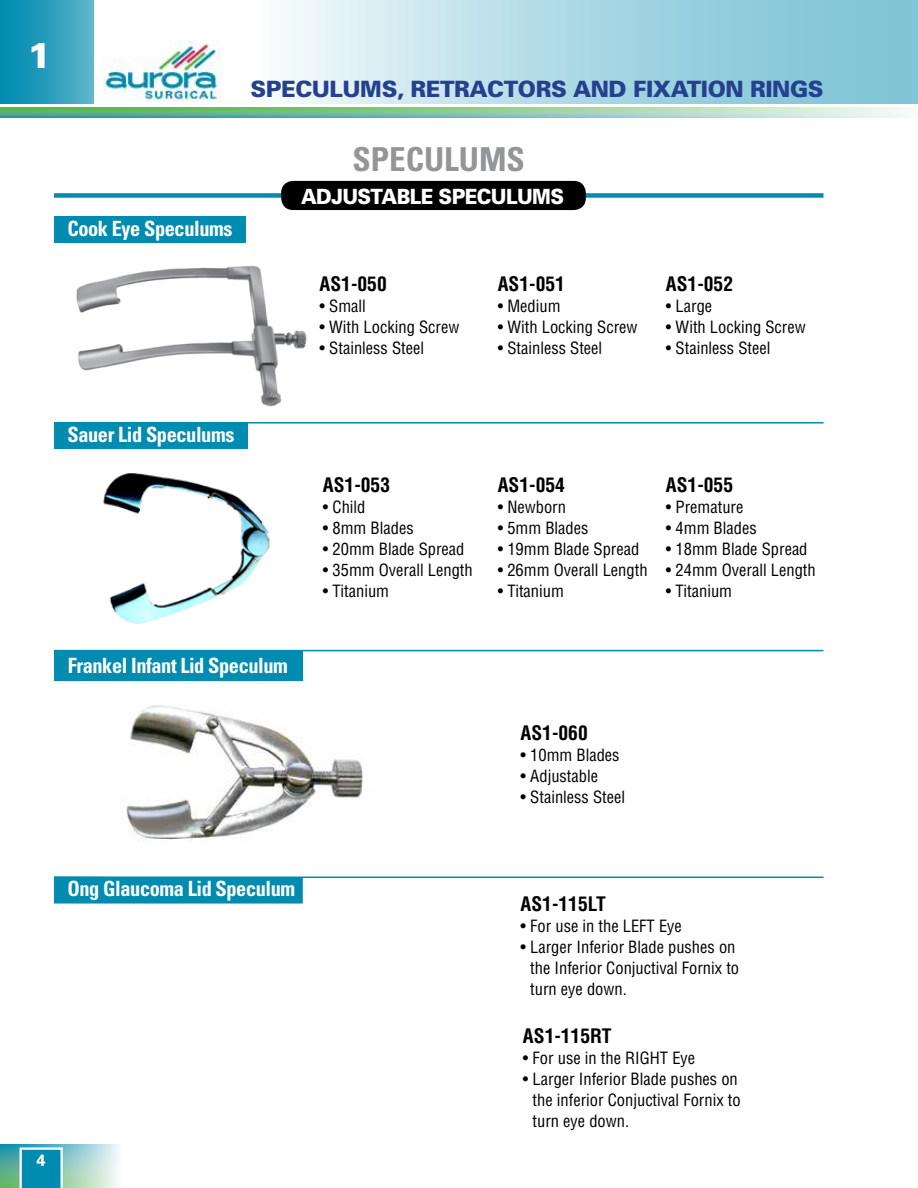
<style>
.page{position:relative;width:918px;height:1188px;background:#fff}
.page>*{position:absolute;margin:0;border:0;box-sizing:border-box;transform-origin:0 0}
.t1{font:900 36px "Univers";color:#fff}
.t2{font:700 condensed 33px "Univers";color:#939598}
.t3{font:900 22.5px "Univers";letter-spacing:-.02em;color:#25408f}
.t4{font:700 condensed 21px "Univers";letter-spacing:-.02em;color:#fff}
.t5{font:900 21px "Univers";letter-spacing:-.03em;color:#fff;scale:.9 1}
.t6{font:700 condensed 19.5px "Helvetica";color:#000}
.t7{font:condensed 16.5px/21px "Helvetica";color:#000}
.t8{font:700 16.5px "Univers";color:#fff}
</style>
<div class="page">
<svg style="left:0;top:1145px;width:119px;height:43px;background:#9fd0c4"></svg>
<svg style="left:0;top:0;width:94px;height:104px;background:#2a9dbc"></svg>
<svg style="left:20px;top:1148px;width:43px;height:40px;background:#229aba"></svg>
<div style="left:253px;top:0;width:665px;height:104px;background:linear-gradient(to right,#f1f8fa,#71bed2)"></div>
<img style="left:102px;top:41px;width:119px;height:60px">
<svg style="left:0;top:107px;width:910px;height:11px;background:#8dc9a7"></svg>
<img style="left:123px;top:705px;width:240px;height:136px">
<img style="left:76px;top:265px;width:231px;height:142px">
<hr style="left:54px;top:422px;width:770px;height:2px;background:#008bb0">
<div style="left:54px;top:422px;width:194px;height:27px;background:#008bb0"></div>
<hr style="left:54px;top:650px;width:770px;height:1px;background:#008bb0">
<div style="left:54px;top:650px;width:249px;height:31px;background:#008bb0"></div>
<div style="left:54px;top:193px;width:770px;height:5px;background:#008bb0"></div>
<div style="left:54px;top:216px;width:192px;height:27px;background:#008bb0"></div>
<div style="left:281px;top:181px;width:305px;height:29px;background:#000;border-radius:12px"></div>
<img style="left:103px;top:473px;width:167px;height:151px">
<hr style="left:54px;top:877px;width:770px;height:1px;background:#008bb0">
<div style="left:54px;top:878px;width:249px;height:26px;background:#008bb0"></div>
<p class="t1" style="left:27px;top:33px;width:26px">1</p>
<p class="t4" style="left:68px;top:215px;width:167px">Cook Eye Speculums</p>
<p class="t3" style="left:251px;top:75px;width:574px">SPECULUMS, RETRACTORS AND FIXATION RINGS</p>
<p class="t2" style="left:353px;top:139px;width:174px">SPECULUMS</p>
<p class="t5" style="left:301px;top:183px;width:62px">ADJUSTA</p>
<p class="t5" style="left:397px;top:183px;width:78px">BLE SPECULUM</p>
<p class="t5" style="left:551px;top:183px;width:17px">S</p>
<p class="t6" style="left:320px;top:272px;width:69px">AS1-050</p>
<p class="t7" style="left:320px;top:295px;width:48px">• Small</p>
<p class="t7" style="left:320px;top:316px;width:141px">• With Locking Screw</p>
<p class="t7" style="left:320px;top:337px;width:106px">• Stainless Steel</p>
<p class="t6" style="left:498px;top:272px;width:69px">AS1-051</p>
<p class="t7" style="left:498px;top:295px;width:64px">• Medium</p>
<p class="t7" style="left:498px;top:316px;width:141px">• With Locking Screw</p>
<p class="t7" style="left:498px;top:337px;width:106px">• Stainless Steel</p>
<p class="t6" style="left:666px;top:272px;width:69px">AS1-052</p>
<p class="t7" style="left:666px;top:295px;width:48px">• Large</p>
<p class="t7" style="left:666px;top:316px;width:141px">• With Locking Screw</p>
<p class="t7" style="left:666px;top:337px;width:106px">• Stainless Steel</p>
<p class="t4" style="left:68px;top:421px;width:168px">Sauer Lid Speculums</p>
<p class="t4" style="left:68px;top:652px;width:222px">Frankel Infant Lid Speculum</p>
<p class="t6" style="left:323px;top:473px;width:69px">AS1-053</p>
<p class="t7" style="left:323px;top:496px;width:44px">• Child</p>
<p class="t7" style="left:323px;top:517px;width:92px">• 8mm Blades</p>
<p class="t7" style="left:323px;top:538px;width:143px">• 20mm Blade Spread</p>
<p class="t7" style="left:323px;top:559px;width:151px">• 35mm Overall Length</p>
<p class="t7" style="left:323px;top:580px;width:68px">• Titanium</p>
<p class="t6" style="left:498px;top:473px;width:69px">AS1-054</p>
<p class="t7" style="left:498px;top:496px;width:70px">• Newborn</p>
<p class="t7" style="left:498px;top:517px;width:92px">• 5mm Blades</p>
<p class="t7" style="left:498px;top:538px;width:143px">• 19mm Blade Spread</p>
<p class="t7" style="left:498px;top:559px;width:151px">• 26mm Overall Length</p>
<p class="t7" style="left:498px;top:580px;width:68px">• Titanium</p>
<p class="t6" style="left:666px;top:473px;width:69px">AS1-055</p>
<p class="t7" style="left:666px;top:496px;width:79px">• Premature</p>
<p class="t7" style="left:666px;top:517px;width:92px">• 4mm Blades</p>
<p class="t7" style="left:666px;top:538px;width:143px">• 18mm Blade Spread</p>
<p class="t7" style="left:666px;top:559px;width:151px">• 24mm Overall Length</p>
<p class="t7" style="left:666px;top:580px;width:68px">• Titanium</p>
<p class="t6" style="left:521px;top:721px;width:69px">AS1-060</p>
<p class="t7" style="left:521px;top:744px;width:100px">• 10mm Blades</p>
<p class="t7" style="left:521px;top:765px;width:79px">• Adjustable</p>
<p class="t7" style="left:521px;top:786px;width:106px">• Stainless Steel</p>
<p class="t4" style="left:68px;top:876px;width:229px">Ong Glaucoma Lid Speculum</p>
<p class="t8" style="left:37px;top:1150px;width:11px">4</p>
<p class="t6" style="left:521px;top:893px;width:87px">AS1-115LT</p>
<p class="t7" style="left:521px;top:916px;width:163px">• For use in the LEFT Eye</p>
<p class="t7" style="left:530px;top:937px;width:210px;text-indent:-10px">• Larger Inferior Blade pushes on the Inferior Conjuctival Fornix to turn eye down.</p>
<p class="t6" style="left:523px;top:1024px;width:90px">AS1-115RT</p>
<p class="t7" style="left:523px;top:1047px;width:174px">• For use in the RIGHT Eye</p>
<p class="t7" style="left:533px;top:1068px;width:210px;text-indent:-10px">• Larger Inferior Blade pushes on the inferior Conjuctival Fornix to turn eye down.</p>
</div>
